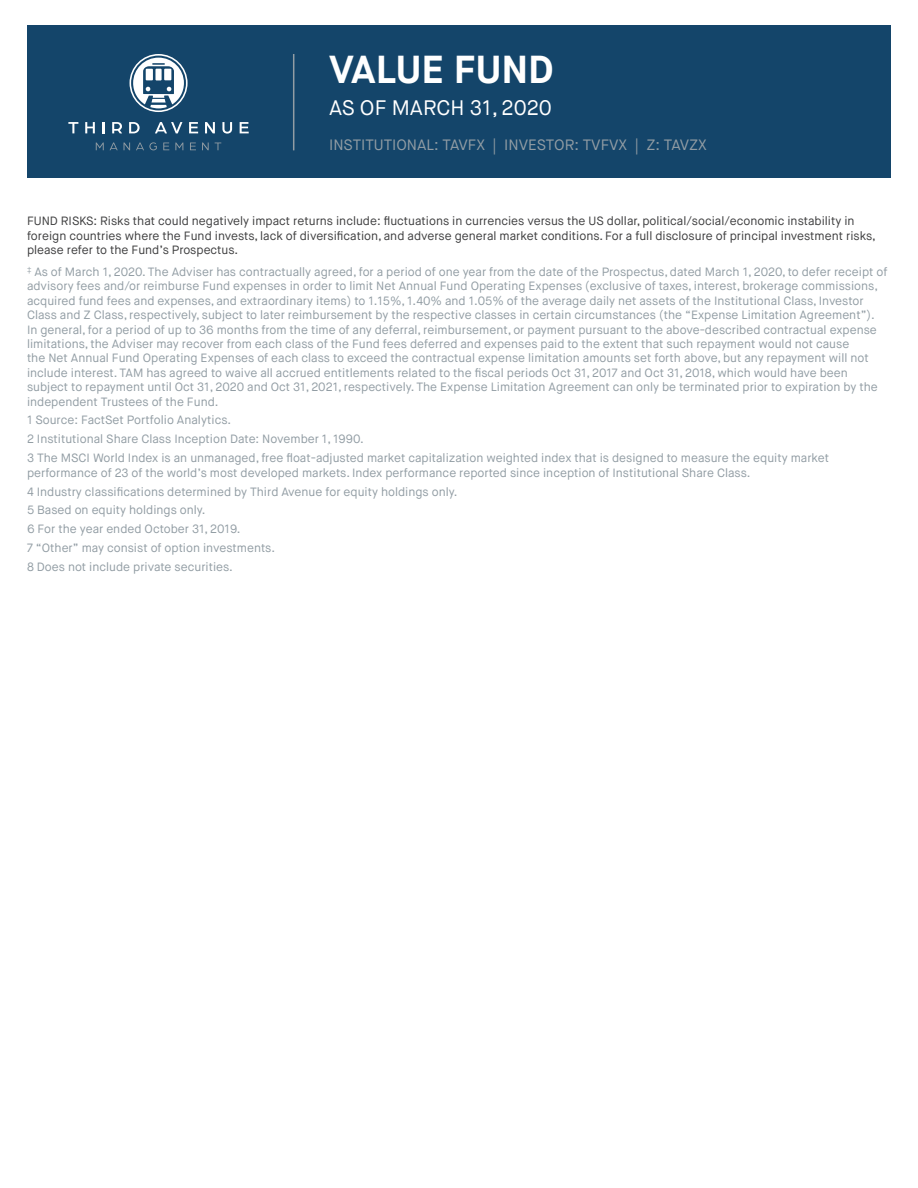
<style>
.page{position:relative;width:918px;height:1188px;background:#fff}
.page>*{position:absolute;margin:0;border:0;box-sizing:border-box;transform-origin:0 0}
.t1{font:700 39px "Maison Neue";color:#fff}
.t2{font:21px "Maison Neue";color:#fff}
.t3{font:15px "Maison Neue";color:#929da4}
.t4{font:12px/14.4px "Maison Neue";color:#929da4}
.t5{font:12px/14.4px "Maison Neue";color:#3e3e3f}
</style>
<div class="page">
<div style="left:27px;top:26px;width:864px;height:152px;background:#14456a"></div>
<svg style="left:68px;top:122px;width:10px;height:11px"></svg>
<svg style="left:85px;top:122px;width:10px;height:11px"></svg>
<svg style="left:103px;top:122px;width:2px;height:11px"></svg>
<svg style="left:112px;top:122px;width:10px;height:11px"></svg>
<svg style="left:129px;top:122px;width:11px;height:11px"></svg>
<svg style="left:155px;top:122px;width:27px;height:11px"></svg>
<svg style="left:189px;top:122px;width:9px;height:11px"></svg>
<svg style="left:205px;top:122px;width:10px;height:11px"></svg>
<svg style="left:222px;top:122px;width:10px;height:12px"></svg>
<svg style="left:240px;top:122px;width:9px;height:11px"></svg>
<svg style="left:96px;top:143px;width:8px;height:7px"></svg>
<svg style="left:110px;top:143px;width:8px;height:7px"></svg>
<svg style="left:124px;top:143px;width:6px;height:7px"></svg>
<svg style="left:136px;top:142px;width:21px;height:8px"></svg>
<svg style="left:163px;top:143px;width:6px;height:7px"></svg>
<svg style="left:175px;top:143px;width:8px;height:7px"></svg>
<svg style="left:190px;top:143px;width:6px;height:7px"></svg>
<svg style="left:202px;top:143px;width:7px;height:7px"></svg>
<svg style="left:215px;top:143px;width:6px;height:7px"></svg>
<svg style="left:130px;top:54px;width:58px;height:58px"></svg>
<div style="left:155px;top:69px;width:7px;height:11px;background:#fff"></div>
<div style="left:164px;top:69px;width:7px;height:11px;background:#fff"></div>
<hr style="left:293px;top:54px;width:1px;height:96px;background:#929da4">
<p class="t1" style="left:329px;top:44px;width:226px">VALUE FUND</p>
<p class="t2" style="left:329px;top:95px;width:224px">AS OF MARCH 31, 2020</p>
<p class="t3" style="left:329px;top:135px;width:379px">INSTITUTIONAL: TAVFX | INVESTOR: TVFVX | Z: TAVZX</p>
<p class="t5" style="left:27px;top:214px;width:851px">FUND RISKS: Risks that could negatively impact returns include: fluctuations in currencies versus the US dollar, political/social/economic instability in foreign countries where the Fund invests, lack of diversification, and adverse general market conditions. For a full disclosure of principal investment risks, please refer to the Fund’s Prospectus.</p>
<p class="t4" style="left:27px;top:265px;width:862px"><sup>‡</sup> As of March 1, 2020. The Adviser has contractually agreed, for a period of one year from the date of the Prospectus, dated March 1, 2020, to defer receipt of advisory fees and/or reimburse Fund expenses in order to limit Net Annual Fund Operating Expenses (exclusive of taxes, interest, brokerage commissions, acquired fund fees and expenses, and extraordinary items) to 1.15%, 1.40% and 1.05% of the average daily net assets of the Institutional Class, Investor Class and Z Class, respectively, subject to later reimbursement by the respective classes in certain circumstances (the “Expense Limitation Agreement”).<br>In general, for a period of up to 36 months from the time of any deferral, reimbursement, or payment pursuant to the above-described contractual expense limitations, the Adviser may recover from each class of the Fund fees deferred and expenses paid to the extent that such repayment would not cause<br>the Net Annual Fund Operating Expenses of each class to exceed the contractual expense limitation amounts set forth above, but any repayment will not include interest. TAM has agreed to waive all accrued entitlements related to the fiscal periods Oct 31, 2017 and Oct 31, 2018, which would have been subject to repayment until Oct 31, 2020 and Oct 31, 2021, respectively. The Expense Limitation Agreement can only be terminated prior to expiration by the independent Trustees of the Fund.</p>
<p class="t4" style="left:27px;top:413px;width:206px">1 Source: FactSet Portfolio Analytics.</p>
<p class="t4" style="left:27px;top:432px;width:338px">2 Institutional Share Class Inception Date: November 1, 1990.</p>
<p class="t4" style="left:27px;top:451px;width:804px">3 The MSCI World Index is an unmanaged, free float-adjusted market capitalization weighted index that is designed to measure the equity market performance of 23 of the world’s most developed markets. Index performance reported since inception of Institutional Share Class.</p>
<p class="t4" style="left:27px;top:484px;width:432px">4 Industry classifications determined by Third Avenue for equity holdings only.</p>
<p class="t4" style="left:27px;top:503px;width:180px">5 Based on equity holdings only.</p>
<p class="t4" style="left:27px;top:522px;width:215px">6 For the year ended October 31, 2019.</p>
<p class="t4" style="left:27px;top:541px;width:250px">7 “Other” may consist of option investments.</p>
<p class="t4" style="left:27px;top:560px;width:207px">8 Does not include private securities.</p>
</div>
